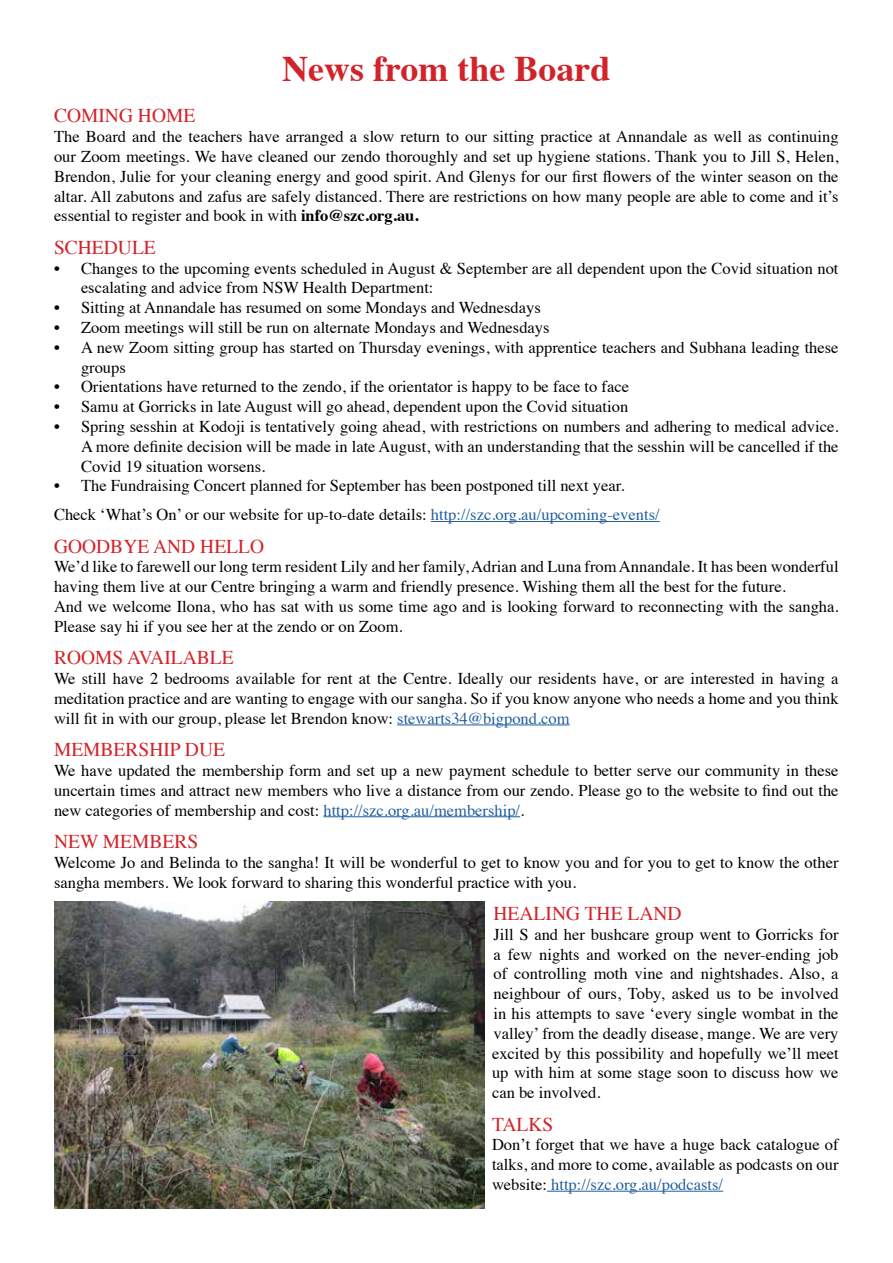
<style>
.page{position:relative;width:893px;height:1263px;background:#fff}
.page>*{position:absolute;margin:0;border:0;box-sizing:border-box;transform-origin:0 0}
.t1{font:700 36px "Times";color:#d2232a}
.t2{font:19.5px "Times";color:#d2232a}
.t3{font:16.5px/19.8px "Times";color:#000;text-align:justify}
.s1{font-weight:700}
.s2{color:#215e9e}
</style>
<div class="page">
<hr style="left:431px;top:521px;width:229px;height:1px;background:#215e9e">
<hr style="left:397px;top:724px;width:173px;height:1px;background:#215e9e">
<hr style="left:323px;top:816px;width:197px;height:1px;background:#215e9e">
<hr style="left:547px;top:1191px;width:176px;height:1px;background:#215e9e">
<img style="left:54px;top:901px;width:431px;height:308px">
<h1 class="t1" style="left:282px;top:34px;width:330px">News from the Board</h1>
<p class="t2" style="left:54px;top:98px;width:143px">COMING HOME</p>
<p class="t3" style="left:54px;top:125px;width:786px">The Board and the teachers have arranged a slow return to our sitting practice at Annandale as well as continuing our Zoom meetings. We have cleaned our zendo thoroughly and set up hygiene stations. Thank you to Jill S, Helen, Brendon, Julie for your cleaning energy and good spirit. And Glenys for our first flowers of the winter season on the altar. All zabutons and zafus are safely distanced. There are restrictions on how many people are able to come and it’s essential to register and book in with <span class="s1">info@szc.org.au.</span></p>
<p class="t2" style="left:54px;top:229px;width:103px">SCHEDULE</p>
<p class="t3" style="left:81px;top:257px;width:759px;text-indent:-27px">• Changes to the upcoming events scheduled in August &amp; September are all dependent upon the Covid situation not escalating and advice from NSW Health Department:</p>
<p class="t3" style="left:54px;top:296px;width:488px">• Sitting at Annandale has resumed on some Mondays and Wednesdays</p>
<p class="t3" style="left:54px;top:316px;width:497px">• Zoom meetings will still be run on alternate Mondays and Wednesdays</p>
<p class="t3" style="left:81px;top:336px;width:759px;text-indent:-27px">• A new Zoom sitting group has started on Thursday evenings, with apprentice teachers and Subhana leading these groups</p>
<p class="t3" style="left:54px;top:376px;width:577px">• Orientations have returned to the zendo, if the orientator is happy to be face to face</p>
<p class="t3" style="left:54px;top:395px;width:576px">• Samu at Gorricks in late August will go ahead, dependent upon the Covid situation</p>
<p class="t3" style="left:81px;top:415px;width:759px;text-indent:-27px">• Spring sesshin at Kodoji is tentatively going ahead, with restrictions on numbers and adhering to medical advice.<br>A more definite decision will be made in late August, with an understanding that the sesshin will be cancelled if the Covid 19 situation worsens.</p>
<p class="t3" style="left:54px;top:470px;width:607px;line-height:28.8px">• The Fundraising Concert planned for September has been postponed till next year.<br>Check ‘What’s On’ or our website for up-to-date details: <span class="s2">http://szc.org.au/upcoming-events/</span></p>
<p class="t2" style="left:54px;top:528px;width:212px">GOODBYE AND HELLO</p>
<p class="t3" style="left:54px;top:556px;width:786px;text-align:left">We’d like to farewell our long term resident Lily and her family, Adrian and Luna from Annandale. It has been wonderful having them live at our Centre bringing a warm and friendly presence. Wishing them all the best for the future.<br>And we welcome Ilona, who has sat with us some time ago and is looking forward to reconnecting with the sangha.<br>Please say hi if you see her at the zendo or on Zoom.</p>
<p class="t2" style="left:54px;top:639px;width:181px">ROOMS AVAILABLE</p>
<p class="t3" style="left:54px;top:667px;width:786px">We still have 2 bedrooms available for rent at the Centre. Ideally our residents have, or are interested in having a meditation practice and are wanting to engage with our sangha. So if you know anyone who needs a home and you think will fit in with our group, please let Brendon know: <span class="s2">stewarts34@bigpond.com</span></p>
<p class="t2" style="left:54px;top:731px;width:173px">MEMBERSHIP DUE</p>
<p class="t3" style="left:54px;top:759px;width:786px">We have updated the membership form and set up a new payment schedule to better serve our community in these uncertain times and attract new members who live a distance from our zendo. Please go to the website to find out the new categories of membership and cost: <span class="s2">http://szc.org.au/membership/</span>.</p>
<p class="t2" style="left:54px;top:823px;width:146px">NEW MEMBERS</p>
<p class="t3" style="left:54px;top:851px;width:786px">Welcome Jo and Belinda to the sangha! It will be wonderful to get to know you and for you to get to know the other sangha members. We look forward to sharing this wonderful practice with you.</p>
<p class="t2" style="left:494px;top:895px;width:190px">HEALING THE LAND</p>
<p class="t3" style="left:492px;top:923px;width:348px">Jill S and her bushcare group went to Gorricks for a few nights and worked on the never-ending job of controlling moth vine and nightshades. Also, a neighbour of ours, Toby, asked us to be involved in his attempts to save ‘every single wombat in the valley’ from the deadly disease, mange. We are very excited by this possibility and hopefully we’ll meet up with him at some stage soon to discuss how we can be involved.</p>
<p class="t2" style="left:492px;top:1106px;width:63px">TALKS</p>
<p class="t3" style="left:492px;top:1133px;width:348px">Don’t forget that we have a huge back catalogue of talks, and more to come, available as podcasts on our website: <span class="s2">http://szc.org.au/podcasts/</span></p>
</div>
